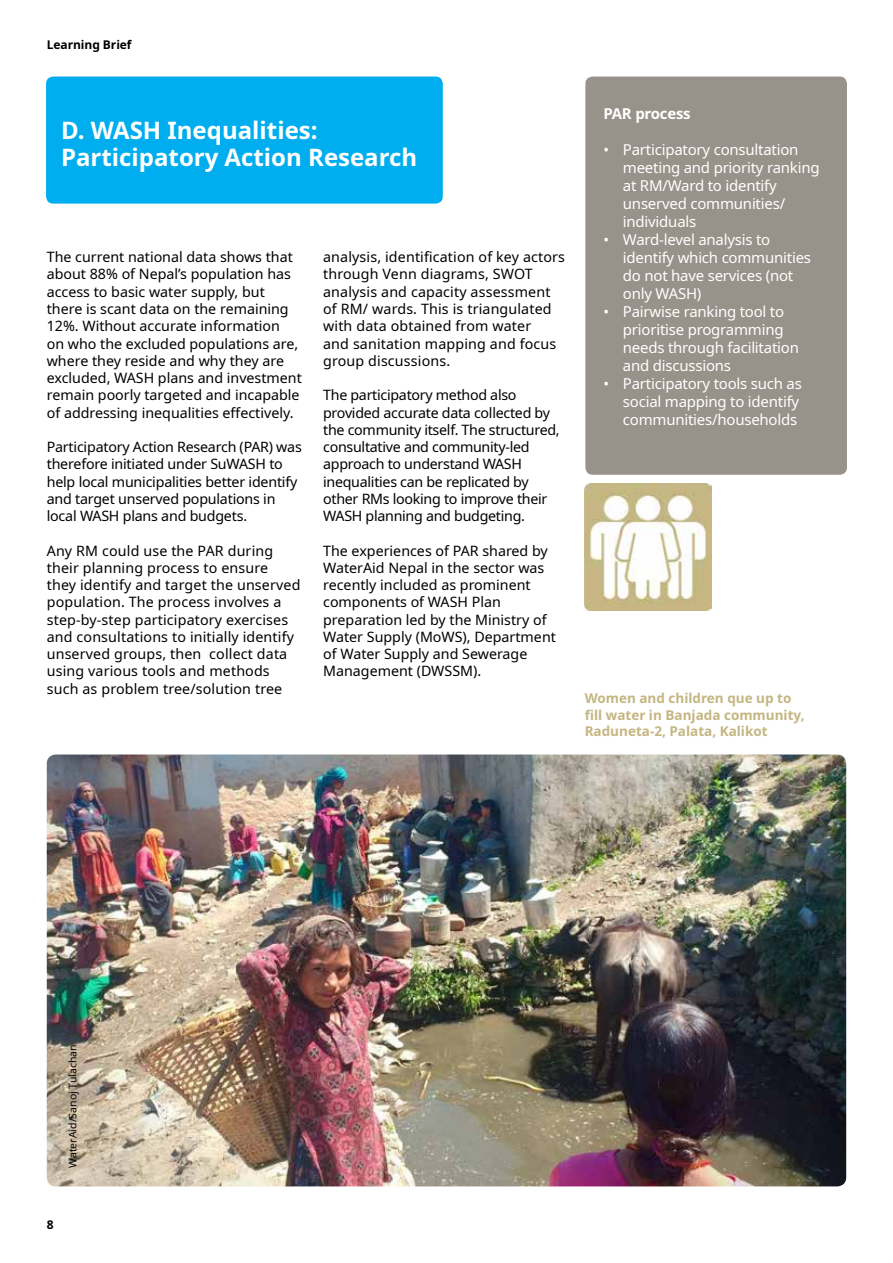
<style>
.page{position:relative;width:893px;height:1263px;background:#fff}
.page>*{position:absolute;margin:0;border:0;box-sizing:border-box;transform-origin:0 0}
.t1{font:700 24px/27px "Noto Sans";color:#fff}
.t2{font:15px/18px "Noto Sans";letter-spacing:-.015em;color:#fff}
.t3{font:700 15px "Noto Sans";letter-spacing:-.015em;color:#fff}
.t4{font:14.25px/17.2px "Noto Sans";color:#000}
.t5{font:14.25px/17.2px "Noto Sans";letter-spacing:-.02em;color:#000}
.t6{font:700 13.5px/16.5px "Noto Sans";color:#c4b681}
.t7{font:700 12px "Noto Sans";letter-spacing:-.005em;color:#000}
.t8{font:10.5px "Noto Sans";color:#000}
</style>
<div class="page">
<img style="left:585px;top:483px;width:127px;height:127px">
<div style="left:46px;top:77px;width:397px;height:127px;background:#00aeef;border-radius:7px"></div>
<img style="left:47px;top:754px;width:799px;height:432px">
<div style="left:585px;top:77px;width:262px;height:398px;background:#99928a;border-radius:7px"></div>
<p class="t7" style="left:47px;top:36px;width:86px">Learning Brief</p>
<h1 class="t1" style="left:61px;top:118px;width:358px">D. WASH Inequalities:<br>Participatory Action Research</h1>
<p class="t4" style="left:47px;top:249px;width:257px">The current national data shows that about 88% of Nepal’s population has access to basic water supply, but there is scant data on the remaining 12%. Without accurate information<br>on who the excluded populations are, where they reside and why they are excluded, WASH plans and investment remain poorly targeted and incapable of addressing inequalities effectively.</p>
<p class="t4" style="left:47px;top:439px;width:257px">Participatory Action Research (PAR) was therefore initiated under SuWASH to help local municipalities better identify and target unserved populations in local WASH plans and budgets.</p>
<p class="t4" style="left:47px;top:542px;width:255px">Any RM could use the PAR during their planning process to ensure they identify and target the unserved population. The process involves a step-by-step participatory exercises and consultations to initially identify unserved groups, then collect data using various tools and methods such as problem tree/solution tree</p>
<p class="t4" style="left:323px;top:249px;width:243px">analysis, identification of key actors through Venn diagrams, SWOT analysis and capacity assessment of RM/ wards. This is triangulated with data obtained from water<br>and sanitation mapping and focus group discussions.</p>
<p class="t5" style="left:323px;top:387px;width:238px">The participatory method also provided accurate data collected by the community itself. The structured, consultative and community-led approach to understand WASH inequalities can be replicated by other RMs looking to improve their WASH planning and budgeting.</p>
<p class="t4" style="left:323px;top:542px;width:234px">The experiences of PAR shared by<br>WaterAid Nepal in the sector was recently included as prominent components of WASH Plan preparation led by the Ministry of<br>Water Supply (MoWS), Department of Water Supply and Sewerage<br>Management (DWSSM).</p>
<p class="t3" style="left:603px;top:103px;width:89px">PAR process</p>
<p class="t2" style="left:623px;top:141px;width:198px;text-indent:-20px">• Participatory consultation meeting and priority ranking at RM/Ward to identify unserved communities/ individuals</p>
<p class="t2" style="left:623px;top:231px;width:190px;text-indent:-20px">• Ward-level analysis to identify which communities do not have services (not only WASH)</p>
<p class="t2" style="left:623px;top:303px;width:178px;text-indent:-20px">• Pairwise ranking tool to prioritise programming needs through facilitation and discussions</p>
<p class="t2" style="left:623px;top:375px;width:181px;text-indent:-20px">• Participatory tools such as social mapping to identify communities/households</p>
<p class="t6" style="left:585px;top:690px;width:221px">Women and children que up to fill water in Banjada community,<br>Raduneta-2, Palata, Kalikot</p>
<p class="t8" style="left:65px;top:1168px;width:125px;rotate:-90deg">WaterAid/Sanoj Tulachan</p>
<p class="t7" style="left:47px;top:1216px;width:8px">8</p>
</div>
